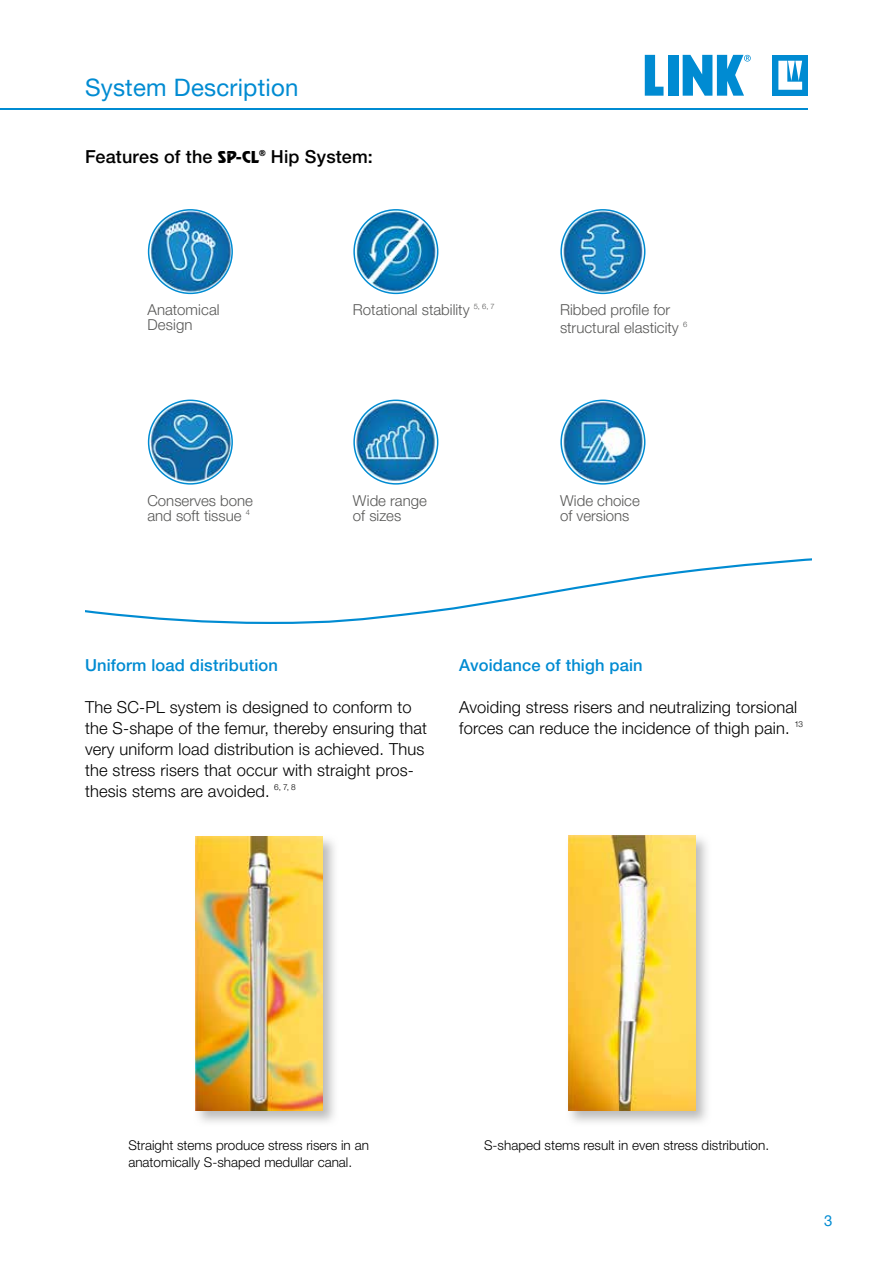
<style>
.page{position:relative;width:893px;height:1263px;background:#fff}
.page>*{position:absolute;margin:0;border:0;box-sizing:border-box;transform-origin:0 0}
.t1{font:24px "Helvetica Neue LT Pro";letter-spacing:.01em;color:#008bd2}
.t2{font:500 18px "Helvetica Neue";letter-spacing:.01em;color:#000}
.t3{font:300 16.5px/21px "Helvetica Neue LT Pro";letter-spacing:.01em;color:#000}
.t4{font:500 16.5px "Helvetica Neue LT Pro";letter-spacing:.01em;color:#008bd2}
.t5{font:300 15px/15px "Helvetica Neue LT Pro";color:#575756}
.t6{font:15px "Helvetica Neue LT Pro";color:#008bd2}
.t7{font:300 13.5px/16.2px "Helvetica Neue";color:#000}
.s1{font-family:"Revue D";font-weight:400}
</style>
<div class="page">
<div style="left:773px;top:55px;width:35px;height:41px;background:#008bd2"></div>
<svg style="left:778px;top:61px;width:24px;height:29px"></svg>
<svg style="left:645px;top:55px;width:18px;height:41px"></svg>
<div style="left:668px;top:55px;width:10px;height:41px;background:#008bd2"></div>
<svg style="left:683px;top:55px;width:68px;height:41px"></svg>
<hr style="left:0;top:108px;width:808px;height:2px;background:#008bd2">
<svg style="left:85px;top:558px;width:726px;height:66px"></svg>
<img style="left:568px;top:835px;width:139px;height:288px">
<img style="left:568px;top:836px;width:127px;height:275px">
<img style="left:195px;top:836px;width:140px;height:287px">
<img style="left:196px;top:836px;width:127px;height:275px">
<img style="left:353px;top:400px;width:85px;height:85px">
<img style="left:560px;top:400px;width:85px;height:85px">
<img style="left:353px;top:209px;width:85px;height:85px">
<img style="left:148px;top:209px;width:85px;height:85px">
<img style="left:148px;top:400px;width:85px;height:85px">
<img style="left:560px;top:209px;width:85px;height:85px">
<h1 class="t1" style="left:85px;top:72px;width:215px">System Description</h1>
<p class="t2" style="left:85px;top:146px;width:289px">Features of the <span class="s1">SP-CL</span><sup>®</sup> Hip System:</p>
<p class="t5" style="left:147px;top:302px;width:74px">Anatomical<br>Design</p>
<p class="t5" style="left:353px;top:302px;width:143px">Rotational stability <sup>5,</sup> <sup>6,</sup> <sup>7</sup></p>
<p class="t5" style="left:560px;top:301px;width:129px;line-height:18px">Ribbed profile for structural elasticity <sup>6</sup></p>
<p class="t5" style="left:147px;top:493px;width:107px">Conserves bone and soft tissue <sup>4</sup></p>
<p class="t5" style="left:353px;top:493px;width:75px">Wide range of sizes</p>
<p class="t5" style="left:560px;top:493px;width:81px">Wide choice of versions</p>
<p class="t4" style="left:85px;top:655px;width:194px">Uniform load distribution</p>
<p class="t3" style="left:85px;top:696px;width:343px">The SC-PL system is designed to conform to the S-shape of the femur, thereby ensuring that very uniform load distribution is achieved. Thus the stress risers that occur with straight pros&shy;thesis stems are avoided. <sup>6,</sup> <sup>7,</sup> <sup>8</sup></p>
<p class="t4" style="left:459px;top:655px;width:185px">Avoidance of thigh pain</p>
<p class="t3" style="left:459px;top:696px;width:345px">Avoiding stress risers and neutralizing torsional forces can reduce the incidence of thigh pain. <sup>13</sup></p>
<p class="t7" style="left:128px;top:1137px;width:242px">Straight stems produce stress risers in an anatomically S-shaped medullar canal.</p>
<p class="t7" style="left:484px;top:1137px;width:286px">S-shaped stems result in even stress distribution.</p>
<p class="t6" style="left:824px;top:1211px;width:10px">3</p>
</div>
